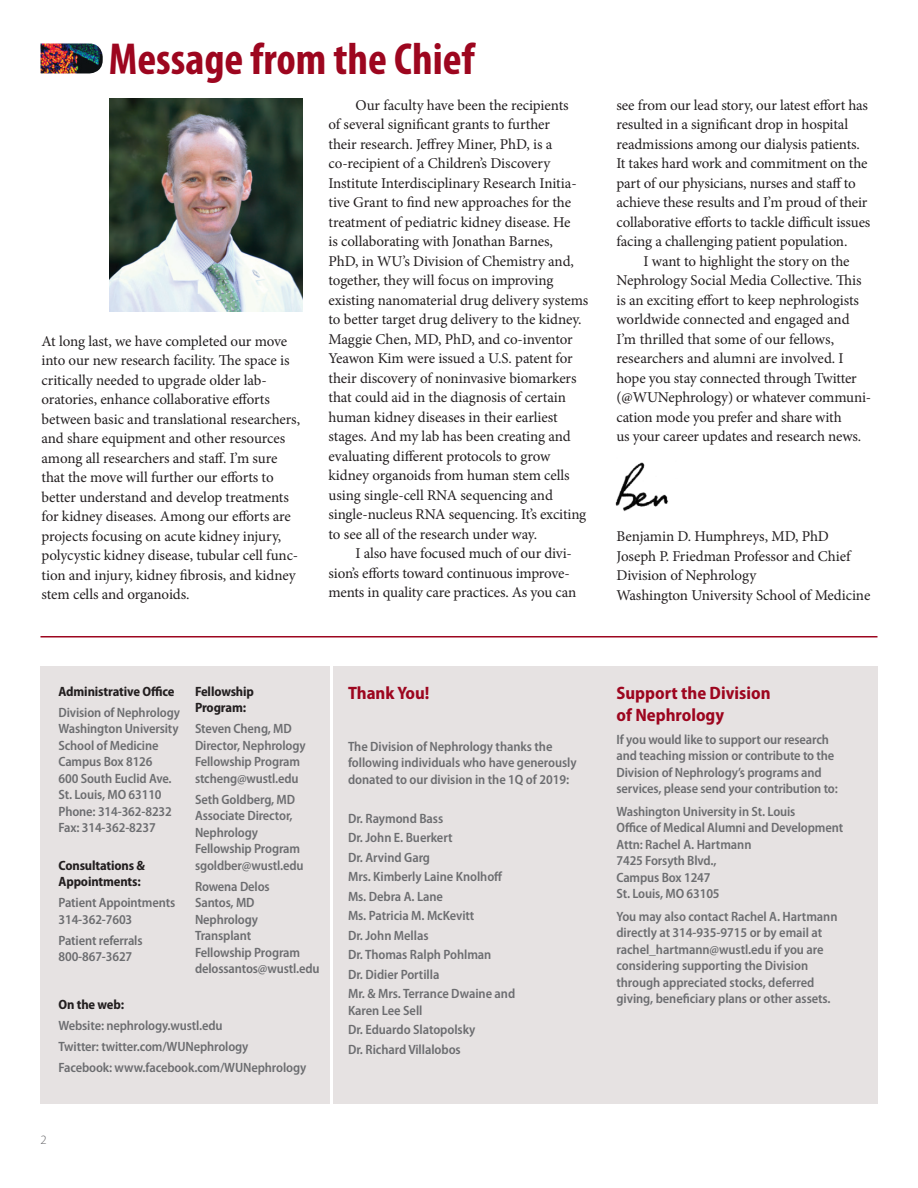
<style>
.page{position:relative;width:918px;height:1188px;background:#fff}
.page>*{position:absolute;margin:0;border:0;box-sizing:border-box;transform-origin:0 0}
.NEW_MAIN_HEADLINE{font:700 condensed 45px "Myriad Pro";color:#9d061f}
.Sidebar_Header{font:700 semi-condensed 18px/21.6px "Myriad Pro";color:#9d061f}
.Body_Indent{font:15px/19.5px "Minion Pro";letter-spacing:-.01em;color:#231f20}
.Body_No_Indent{font:15px/19.5px "Minion Pro";letter-spacing:-.005em;color:#231f20}
.contacts___web_addre{font:600 semi-condensed 13.5px/16.5px "Myriad Pro";letter-spacing:-.01em;color:#6c6d70}
.Sidebar_body{font:600 semi-condensed 13.5px/16.5px "Myriad Pro";letter-spacing:-.01em;color:#6c6d70}
.Donor_List{font:600 semi-condensed 13.5px/16.5px "Myriad Pro";letter-spacing:-.005em;color:#6c6d70}
.Sidebar_body-2{font:700 semi-condensed 13.5px/16.5px "Myriad Pro";letter-spacing:-.01em;color:#231f20}
.Sidebar_body_bold{font:700 semi-condensed 13.5px "Myriad Pro";letter-spacing:-.01em;color:#231f20}
.Lead_Main_Headline{font:300 12.75px "Myriad Pro";color:#636366}
</style>
<div class="page">
<hr style="left:40px;top:636px;width:838px;height:2px;background:#9d061f">
<img style="left:40px;top:44px;width:63px;height:30px">
<img style="left:615px;top:462px;width:54px;height:50px">
<div style="left:333px;top:666px;width:545px;height:438px;background:#e6e2e2"></div>
<div style="left:40px;top:666px;width:290px;height:438px;background:#e6e2e2"></div>
<img style="left:110px;top:99px;width:192px;height:212px">
<p class="NEW_MAIN_HEADLINE" style="left:109px;top:31px;width:367px">Message from the Chief</p>
<p class="Body_No_Indent" style="left:42px;top:331px;width:260px">At long last, we have completed our move into our new research facility. The space is critically needed to upgrade older lab&shy;oratories, enhance collaborative efforts between basic and translational researchers, and share equipment and other resources among all researchers and staff. I’m sure that the move will further our efforts to better understand and develop treatments for kidney diseases. Among our efforts are projects focusing on acute kidney injury, polycystic kidney disease, tubular cell func&shy;tion and injury, kidney fibrosis, and kidney stem cells and organoids.</p>
<p class="Body_Indent" style="left:328px;top:95px;width:261px;text-indent:27px">Our faculty have been the recipients<br>of several significant grants to further<br>their research. Jeffrey Miner, PhD, is a co-recipient of a Children’s Discovery Institute Interdisciplinary Research Initia&shy;tive Grant to find new approaches for the treatment of pediatric kidney disease. He<br>is collaborating with Jonathan Barnes,<br>PhD, in WU’s Division of Chemistry and, together, they will focus on improving existing nanomaterial drug delivery systems to better target drug delivery to the kidney.<br>Maggie Chen, MD, PhD, and co-inventor Yeawon Kim were issued a U.S. patent for their discovery of noninvasive biomarkers that could aid in the diagnosis of certain human kidney diseases in their earliest stages. And my lab has been creating and evaluating different protocols to grow kidney organoids from human stem cells using single-cell RNA sequencing and single-nucleus RNA sequencing. It’s exciting to see all of the research under way.</p>
<p class="Body_Indent" style="left:328px;top:544px;width:249px;text-indent:27px">I also have focused much of our divi&shy;sion’s efforts toward continuous improve&shy;ments in quality care practices. As you can</p>
<p class="Body_Indent" style="left:616px;top:95px;width:255px">see from our lead story, our latest effort has resulted in a significant drop in hospital readmissions among our dialysis patients.<br>It takes hard work and commitment on the part of our physicians, nurses and staff to achieve these results and I’m proud of their collaborative efforts to tackle difficult issues facing a challenging patient population.</p>
<p class="Body_Indent" style="left:616px;top:251px;width:256px;text-indent:27px">I want to highlight the story on the Nephrology Social Media Collective. This is an exciting effort to keep nephrologists worldwide connected and engaged and I’m thrilled that some of our fellows, researchers and alumni are involved. I hope you stay connected through Twitter (@WUNephrology) or whatever communi&shy;cation mode you prefer and share with<br>us your career updates and research news.</p>
<p class="Body_No_Indent" style="left:616px;top:527px;width:214px">Benjamin D. Humphreys, MD, PhD</p>
<p class="Body_No_Indent" style="left:616px;top:546px;width:236px">Joseph P. Friedman Professor and Chief</p>
<p class="Body_No_Indent" style="left:616px;top:566px;width:141px">Division of Nephrology</p>
<p class="Body_No_Indent" style="left:616px;top:585px;width:255px">Washington University School of Medicine</p>
<p class="Sidebar_body_bold" style="left:58px;top:684px;width:117px">Administrative Office</p>
<p class="contacts___web_addre" style="left:58px;top:704px;width:123px">Division of Nephrology<br>Washington University<br>School of Medicine<br>Campus Box 8126<br>600 South Euclid Ave.<br>St. Louis, MO 63110<br>Phone: 314-362-8232<br>Fax: 314-362-8237</p>
<p class="Sidebar_body-2" style="left:58px;top:857px;width:88px">Consultations &amp;<br>Appointments:</p>
<p class="contacts___web_addre" style="left:58px;top:895px;width:118px">Patient Appointments<br>314-362-7603</p>
<p class="contacts___web_addre" style="left:58px;top:932px;width:86px">Patient referrals<br>800-867-3627</p>
<p class="Sidebar_body-2" style="left:195px;top:683px;width:61px">Fellowship<br>Program:</p>
<p class="contacts___web_addre" style="left:195px;top:721px;width:112px">Steven Cheng, MD<br>Director, Nephrology<br>Fellowship Program stcheng@wustl.edu</p>
<p class="contacts___web_addre" style="left:195px;top:791px;width:110px">Seth Goldberg, MD<br>Associate Director,<br>Nephrology<br>Fellowship Program sgoldber@wustl.edu</p>
<p class="contacts___web_addre" style="left:195px;top:878px;width:126px">Rowena Delos<br>Santos, MD<br>Nephrology<br>Transplant<br>Fellowship Program delossantos@wustl.edu</p>
<p class="Sidebar_body_bold" style="left:58px;top:997px;width:67px">On the web:</p>
<p class="contacts___web_addre" style="left:58px;top:1018px;width:166px">Website: nephrology.wustl.edu</p>
<p class="contacts___web_addre" style="left:58px;top:1039px;width:192px">Twitter: twitter.com/WUNephrology</p>
<p class="contacts___web_addre" style="left:58px;top:1060px;width:249px">Facebook: www.facebook.com/WUNephrology</p>
<p class="Lead_Main_Headline" style="left:40px;top:1132px;width:8px">2</p>
<p class="Sidebar_Header" style="left:348px;top:682px;width:83px">Thank You!</p>
<p class="Donor_List" style="left:348px;top:738px;width:230px">The Division of Nephrology thanks the following individuals who have generously donated to our division in the 1Q of 2019:</p>
<p class="Donor_List" style="left:348px;top:810px;width:97px">Dr. Raymond Bass</p>
<p class="Donor_List" style="left:348px;top:830px;width:106px">Dr. John E. Buerkert</p>
<p class="Donor_List" style="left:348px;top:849px;width:84px">Dr. Arvind Garg</p>
<p class="Donor_List" style="left:348px;top:869px;width:156px">Mrs. Kimberly Laine Knolhoff</p>
<p class="Donor_List" style="left:348px;top:888px;width:97px">Ms. Debra A. Lane</p>
<p class="Donor_List" style="left:348px;top:908px;width:128px">Ms. Patricia M. McKevitt</p>
<p class="Donor_List" style="left:348px;top:927px;width:82px">Dr. John Mellas</p>
<p class="Donor_List" style="left:348px;top:947px;width:145px">Dr. Thomas Ralph Pohlman</p>
<p class="Donor_List" style="left:348px;top:966px;width:93px">Dr. Didier Portilla</p>
<p class="Donor_List" style="left:348px;top:986px;width:169px">Mr. &amp; Mrs. Terrance Dwaine and<br>Karen Lee Sell</p>
<p class="Donor_List" style="left:348px;top:1022px;width:129px">Dr. Eduardo Slatopolsky</p>
<p class="Donor_List" style="left:348px;top:1041px;width:114px">Dr. Richard Villalobos</p>
<p class="Sidebar_Header" style="left:616px;top:682px;width:156px">Support the Division of Nephrology</p>
<p class="Sidebar_body" style="left:616px;top:731px;width:223px">If you would like to support our research and teaching mission or contribute to the Division of Nephrology’s programs and services, please send your contribution to:</p>
<p class="Sidebar_body" style="left:616px;top:803px;width:228px">Washington University in St. Louis<br>Office of Medical Alumni and Development<br>Attn: Rachel A. Hartmann<br>7425 Forsyth Blvd.,<br>Campus Box 1247<br>St. Louis, MO 63105</p>
<p class="Sidebar_body" style="left:616px;top:908px;width:223px">You may also contact Rachel A. Hartmann directly at 314-935-9715 or by email at rachel_hartmann@wustl.edu if you are considering supporting the Division through appreciated stocks, deferred giving, beneficiary plans or other assets.</p>
</div>
